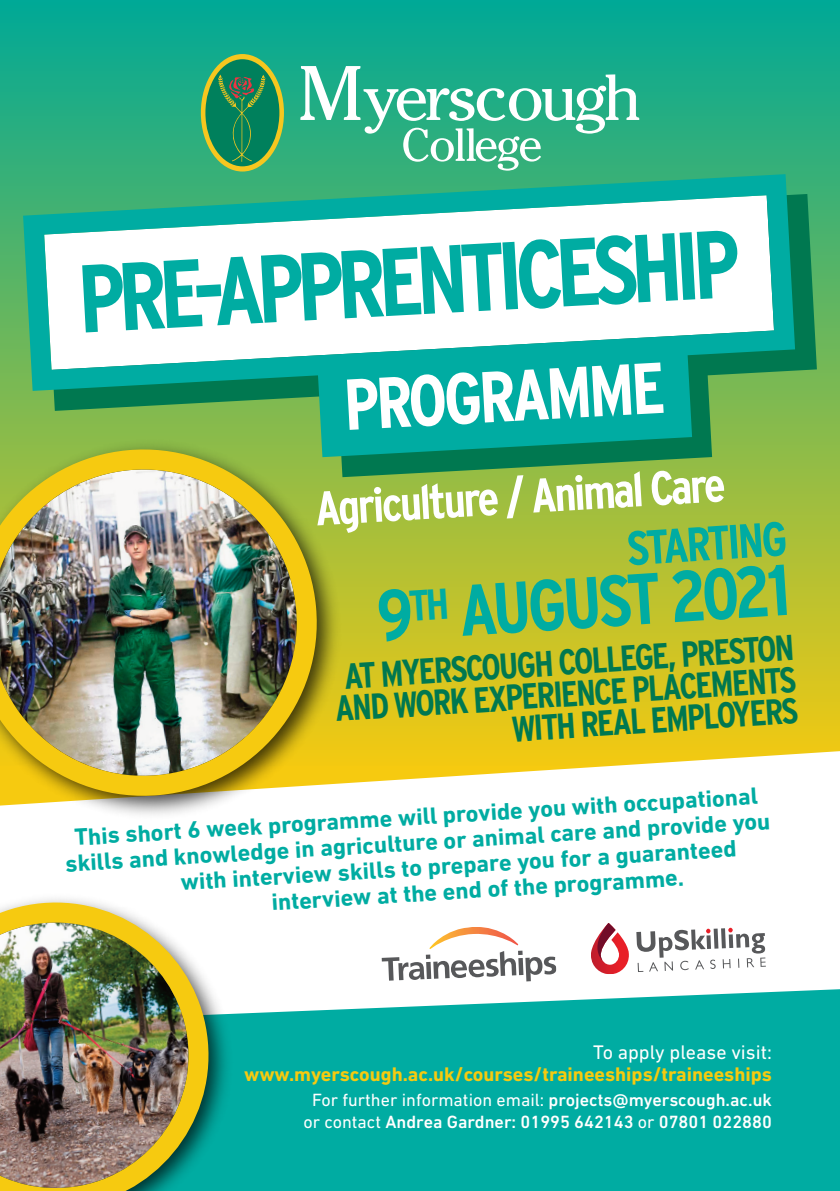
<style>
.page{position:relative;width:840px;height:1191px;background:#fff}
.page>*{position:absolute;margin:0;border:0;box-sizing:border-box;transform-origin:0 0}
.t1{font:700 condensed 96px "Interstate";color:#00aca2}
.t2{font:700 condensed 72px "Interstate";color:#00aca2}
.t3{font:700 condensed 72px "Interstate";color:#fff}
.t4{font:700 condensed 48px "Interstate";color:#fff}
.t5{font:700 condensed 48px "Interstate";color:#00aca2}
.t6{font:700 condensed 36px "Interstate";color:#007850}
.t7{font:700 24px "DIN Next LT Pro";color:#00aca2}
.t8{font:700 20px "DIN Next LT Pro";color:#f6ca10}
.t9{font:20px "DIN Next LT Pro";color:#fff}
.t10{font:18px "DIN Next LT Pro";color:#fff}
.t11{font:500 18px "DIN Next LT Pro";color:#fff}
.s1{font-weight:500}
.s2{font-weight:400}
</style>
<div class="page">
<div style="left:0;top:0;width:839px;height:766px;background:linear-gradient(to bottom,#00a996,#f2c911)"></div>
<svg style="left:363px;top:751px;width:476px;height:231px"></svg>
<svg style="left:363px;top:411px;width:348px;height:66px;background:#44974a"></svg>
<svg style="left:45px;top:194px;width:771px;height:217px;background:#4aa053"></svg>
<svg style="left:13px;top:164px;width:792px;height:237px"></svg>
<svg style="left:317px;top:337px;width:374px;height:120px;background:#12ada1"></svg>
<svg style="left:201px;top:54px;width:83px;height:117px"></svg>
<div style="left:205px;top:59px;width:74px;height:107px;background:#00805c;border-radius:50%"></div>
<svg style="left:218px;top:75px;width:47px;height:87px"></svg>
<svg style="left:300px;top:66px;width:339px;height:105px"></svg>
<div style="left:251px;top:989px;width:588px;height:202px;background:#00aca2"></div>
<img style="left:0;top:417px;width:363px;height:398px">
<img style="left:0;top:441px;width:324px;height:363px">
<svg style="left:381px;top:925px;width:175px;height:56px"></svg>
<svg style="left:636px;top:927px;width:129px;height:45px"></svg>
<svg style="left:589px;top:922px;width:40px;height:52px"></svg>
<img style="left:215px;top:1001px;width:36px;height:190px">
<img style="left:0;top:898px;width:215px;height:293px">
<p class="t1" style="left:75px;top:243px;width:664px;rotate:-3deg">PRE-APPRENTICESHIP</p>
<p class="t3" style="left:341px;top:363px;width:323px;rotate:-3deg">PROGRAMME</p>
<p class="t4" style="left:313px;top:479px;width:412px;rotate:-3deg">Agriculture / Animal Care</p>
<p class="t5" style="left:624px;top:521px;width:162px;rotate:-4deg">STARTING</p>
<p class="t2" style="left:373px;top:575px;width:416px;rotate:-4deg">9<sup>TH</sup> AUGUST 2021</p>
<p class="t6" style="left:342px;top:657px;width:452px;rotate:-4deg">AT MYERSCOUGH COLLEGE, PRESTON</p>
<p class="t6" style="left:333px;top:689px;width:463px;rotate:-4deg">AND WORK EXPERIENCE PLACEMENTS</p>
<p class="t6" style="left:510px;top:709px;width:288px;rotate:-4deg">WITH REAL EMPLOYERS</p>
<p class="t7" style="left:74px;top:826px;width:685px;rotate:-3deg">This short 6 week programme will provide you with occupational</p>
<p class="t7" style="left:65px;top:852px;width:707px;rotate:-3deg">skills and knowledge in agriculture or animal care and provide you</p>
<p class="t7" style="left:180px;top:871px;width:557px;rotate:-3deg">with interview skills to prepare you for a guaranteed</p>
<p class="t7" style="left:271px;top:892px;width:414px;rotate:-3deg">interview at the end of the programme.</p>
<p class="t9" style="left:593px;top:1040px;width:180px">To apply please visit:</p>
<p class="t8" style="left:244px;top:1067px;width:529px">www.myerscough.ac.uk/courses/traineeships/traineeships</p>
<p class="t10" style="left:312px;top:1089px;width:461px">For further information email: <span class="s1">projects@myerscough.ac.uk</span></p>
<p class="t11" style="left:303px;top:1115px;width:469px"><span class="s2">or contact</span> Andrea Gardner: 01995 642143 <span class="s2">or</span> 07801 022880</p>
</div>
